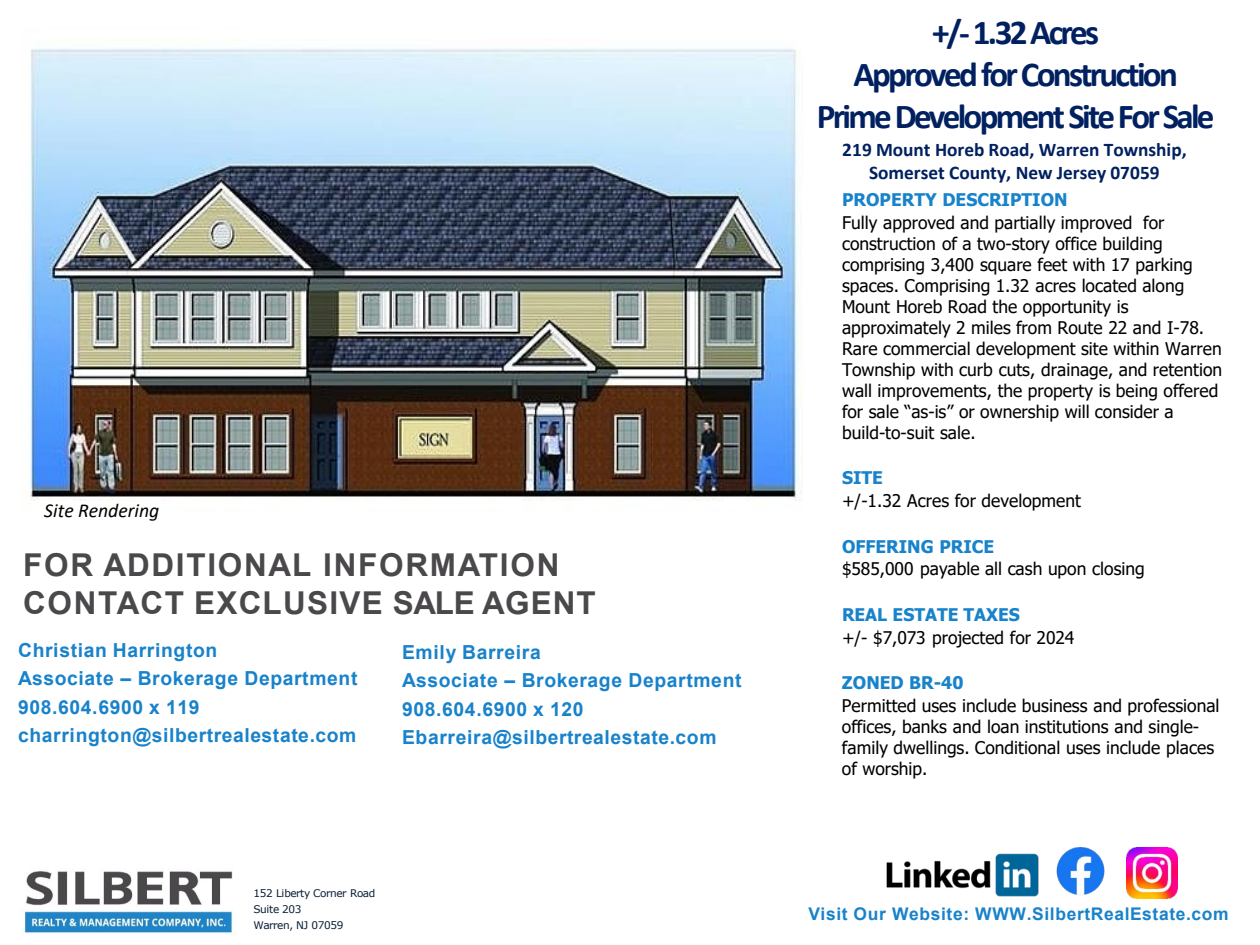
<style>
.page{position:relative;width:1260px;height:945px;background:#fff}
.page>*{position:absolute;margin:0;border:0;box-sizing:border-box;transform-origin:0 0}
.t1{font:700 35px/42px "Calibri";letter-spacing:-.08em;color:#002060;text-align:center}
.t2{font:700 31.5px/37.8px "Arial";letter-spacing:.05em;color:#4a484b}
.t3{font:italic 19.78px "Calibri";color:#000}
.t4{font:700 19.25px "Arial";letter-spacing:.03em;color:#1882ca}
.t5{font:700 19.25px/23.1px "Calibri";letter-spacing:-.005em;color:#002060;text-align:center}
.t6{font:17.5px/21px "Tahoma";color:#000}
.t7{font:700 17.5px "Tahoma";color:#1882ca}
.t8{font:700 17.5px "Arial";letter-spacing:.035em;color:#1882ca}
.t9{font:10.5px "Verdana";letter-spacing:-.035em;color:#081d34}
</style>
<div class="page">
<img style="left:24px;top:871px;width:209px;height:63px">
<img style="left:886px;top:853px;width:151px;height:44px">
<img style="left:1126px;top:848px;width:51px;height:51px">
<img style="left:1037px;top:846px;width:68px;height:50px">
<img style="left:26px;top:28px;width:777px;height:506px">
<p class="t3" style="left:44px;top:497px;width:117px">Site Rendering</p>
<p class="t2" style="left:23px;top:547px;width:574px">FOR ADDITIONAL INFORMATION<br>CONTACT EXCLUSIVE SALE AGENT</p>
<p class="t4" style="left:18px;top:637px;width:201px">Christian Harrington</p>
<p class="t4" style="left:18px;top:665px;width:341px">Associate – Brokerage Department</p>
<p class="t4" style="left:18px;top:693px;width:183px">908.604.6900 x 119</p>
<p class="t4" style="left:18px;top:722px;width:340px">charrington@silbertrealestate.com</p>
<p class="t4" style="left:402px;top:639px;width:140px">Emily Barreira</p>
<p class="t4" style="left:402px;top:667px;width:341px">Associate – Brokerage Department</p>
<p class="t4" style="left:402px;top:696px;width:183px">908.604.6900 x 120</p>
<p class="t4" style="left:402px;top:724px;width:316px">Ebarreira@silbertrealestate.com</p>
<p class="t9" style="left:253px;top:886px;width:123px">152 Liberty Corner Road</p>
<p class="t9" style="left:253px;top:902px;width:50px">Suite 203</p>
<p class="t9" style="left:253px;top:918px;width:92px">Warren, NJ 07059</p>
<h1 class="t1" style="left:817px;top:11px;width:399px">+/- 1.32 Acres<br>Approved for Construction<br>Prime Development Site For Sale</h1>
<h1 class="t5" style="left:842px;top:137px;width:346px">219 Mount Horeb Road, Warren Township,<br>Somerset County, New Jersey 07059</h1>
<p class="t7" style="left:842px;top:187px;width:227px">PROPERTY DESCRIPTION</p>
<p class="t6" style="left:842px;top:213px;width:382px">Fully approved and partially improved for construction of a two-story office building comprising 3,400 square feet with 17 parking spaces. Comprising 1.32 acres located along Mount Horeb Road the opportunity is approximately 2 miles from Route 22 and I-78.<br>Rare commercial development site within Warren Township with curb cuts, drainage, and retention wall improvements, the property is being offered for sale “as-is” or ownership will consider a build-to-suit sale.</p>
<p class="t7" style="left:842px;top:466px;width:42px">SITE</p>
<p class="t6" style="left:842px;top:491px;width:240px">+/-1.32 Acres for development</p>
<p class="t7" style="left:842px;top:534px;width:154px">OFFERING PRICE</p>
<p class="t6" style="left:842px;top:559px;width:304px">$585,000 payable all cash upon closing</p>
<p class="t7" style="left:842px;top:602px;width:179px">REAL ESTATE TAXES</p>
<p class="t6" style="left:842px;top:628px;width:234px">+/- $7,073 projected for 2024</p>
<p class="t7" style="left:842px;top:670px;width:123px">ZONED BR-40</p>
<p class="t6" style="left:842px;top:696px;width:379px">Permitted uses include business and professional offices, banks and loan institutions and single&shy;family dwellings. Conditional uses include places of worship.</p>
<p class="t8" style="left:808px;top:902px;width:422px">Visit Our Website: WWW.SilbertRealEstate.com</p>
</div>
